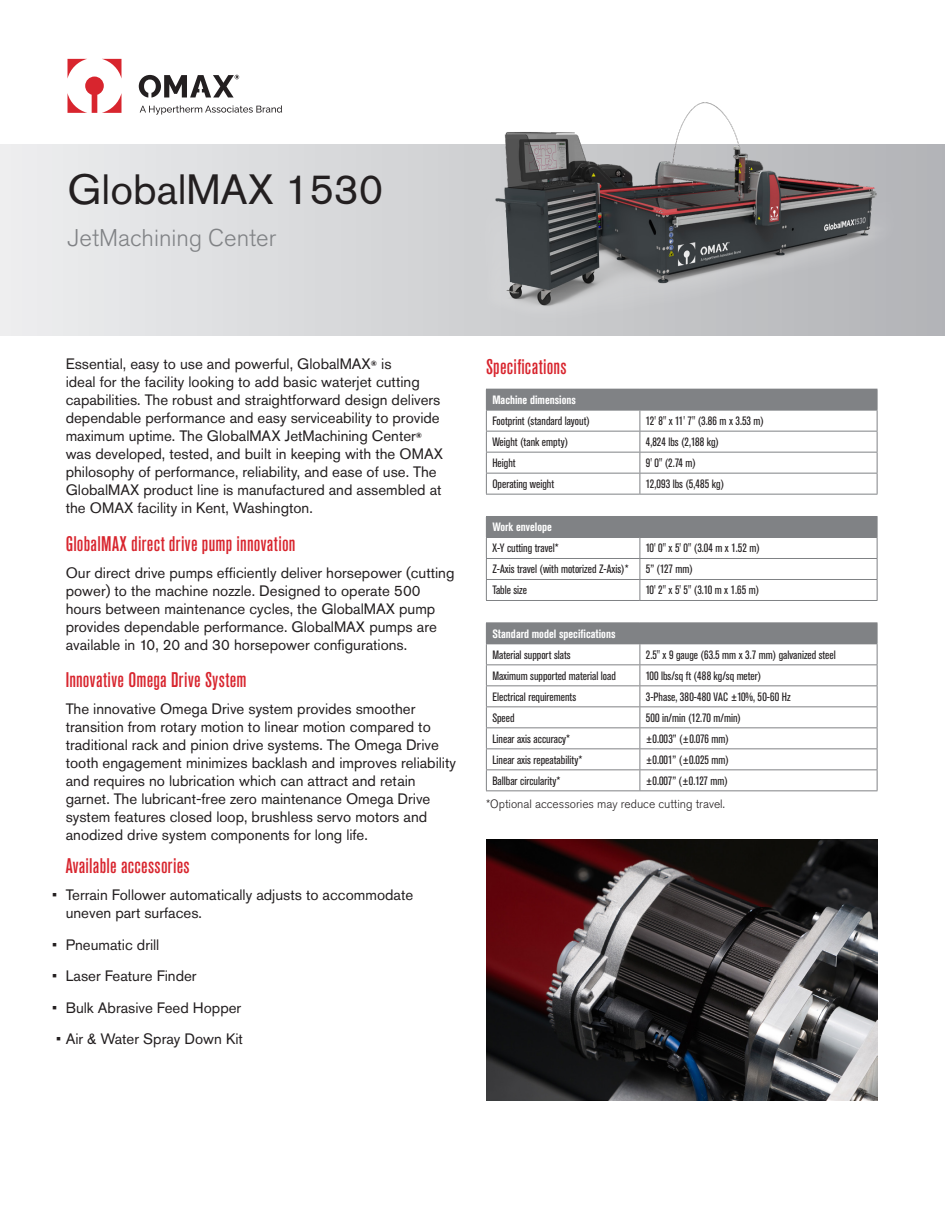
<style>
.page{position:relative;width:945px;height:1215px;background:#fff}
.page>*{position:absolute;margin:0;border:0;box-sizing:border-box;transform-origin:0 0}
.Cover_title_Data_-_28_30_reg_black{font:42px "Akzidenz Grotesk Pro";color:#231f20}
.Cover_subtitle_-_16_22_lgt_gray{font:300 24px "Akzidenz Grotesk Pro";color:#808285}
.Head_B_indent_-_14_16_med_cond_red{font:500 condensed 21px "Akzidenz Grotesk Pro";letter-spacing:.015em;color:#d8252e}
.Head_B_-_14_16_med_cond_red{font:500 condensed 21px "Akzidenz Grotesk Pro";letter-spacing:.015em;color:#d8252e}
.Text_10_12{font:15px/18px "Akzidenz Grotesk Pro";color:#231f20}
.Head_B_indent_-_14_16_med_cond_red-2{font:15px/18px "Akzidenz Grotesk Pro";color:#231f20}
.Text_Bullets_-_space_after{font:15px/18px "Akzidenz Grotesk Pro";color:#231f20}
.Table_Text_left_-_8_9_reg_cond_black{font:condensed 12px "Akzidenz Grotesk Pro";color:#231f20}
.Table_Head_left_-_8_9_bold_cond_white{font:700 condensed 12px "Akzidenz Grotesk Pro";color:#fff}
.Primary_Text{font:300 12px "Akzidenz Grotesk Pro";color:#231f20}
</style>
<div class="page">
<div style="left:0;top:144px;width:945px;height:191px;background:linear-gradient(to right,#edeeef,#b2b3b6)"></div>
<svg style="left:68px;top:59px;width:53px;height:54px"></svg>
<svg style="left:139px;top:75px;width:100px;height:23px"></svg>
<svg style="left:140px;top:105px;width:142px;height:10px"></svg>
<img style="left:471px;top:102px;width:430px;height:228px">
<div style="left:486px;top:389px;width:391px;height:21px;background:#808285"></div>
<hr style="left:640px;top:389px;width:238px;height:1px;background:#808285">
<hr style="left:486px;top:410px;width:154px;height:1px;background:#808285">
<hr style="left:640px;top:410px;width:238px;height:1px;background:#808285">
<hr style="left:486px;top:431px;width:154px;height:1px;background:#808285">
<hr style="left:640px;top:431px;width:238px;height:1px;background:#808285">
<hr style="left:486px;top:452px;width:154px;height:1px;background:#808285">
<hr style="left:640px;top:452px;width:238px;height:1px;background:#808285">
<hr style="left:486px;top:473px;width:154px;height:1px;background:#808285">
<svg style="left:486px;top:410px;width:1px;height:84px"></svg>
<hr style="left:640px;top:473px;width:238px;height:1px;background:#808285">
<svg style="left:640px;top:411px;width:1px;height:83px"></svg>
<svg style="left:877px;top:390px;width:1px;height:104px"></svg>
<hr style="left:486px;top:494px;width:154px;height:1px;background:#808285">
<hr style="left:640px;top:494px;width:238px;height:1px;background:#808285">
<div style="left:486px;top:516px;width:391px;height:21px;background:#808285"></div>
<hr style="left:640px;top:516px;width:238px;height:1px;background:#808285">
<hr style="left:486px;top:537px;width:154px;height:1px;background:#808285">
<hr style="left:640px;top:537px;width:238px;height:1px;background:#808285">
<hr style="left:486px;top:558px;width:154px;height:1px;background:#808285">
<hr style="left:640px;top:558px;width:238px;height:1px;background:#808285">
<hr style="left:486px;top:579px;width:154px;height:1px;background:#808285">
<svg style="left:486px;top:538px;width:1px;height:62px"></svg>
<hr style="left:640px;top:579px;width:238px;height:1px;background:#808285">
<svg style="left:640px;top:538px;width:1px;height:62px"></svg>
<svg style="left:877px;top:517px;width:1px;height:83px"></svg>
<hr style="left:486px;top:600px;width:154px;height:1px;background:#808285">
<hr style="left:640px;top:600px;width:238px;height:1px;background:#808285">
<div style="left:486px;top:623px;width:391px;height:21px;background:#808285"></div>
<hr style="left:486px;top:622px;width:154px;height:1px;background:#808285">
<hr style="left:640px;top:622px;width:238px;height:1px;background:#808285">
<hr style="left:486px;top:664px;width:154px;height:1px;background:#808285">
<hr style="left:640px;top:664px;width:238px;height:1px;background:#808285">
<hr style="left:486px;top:685px;width:154px;height:1px;background:#808285">
<hr style="left:640px;top:685px;width:238px;height:1px;background:#808285">
<hr style="left:486px;top:706px;width:154px;height:1px;background:#808285">
<hr style="left:640px;top:706px;width:238px;height:1px;background:#808285">
<hr style="left:486px;top:727px;width:154px;height:1px;background:#808285">
<hr style="left:640px;top:727px;width:238px;height:1px;background:#808285">
<hr style="left:486px;top:748px;width:154px;height:1px;background:#808285">
<hr style="left:640px;top:748px;width:238px;height:1px;background:#808285">
<hr style="left:486px;top:769px;width:154px;height:1px;background:#808285">
<svg style="left:486px;top:644px;width:1px;height:146px"></svg>
<hr style="left:640px;top:769px;width:238px;height:1px;background:#808285">
<svg style="left:640px;top:644px;width:1px;height:146px"></svg>
<svg style="left:877px;top:623px;width:1px;height:167px"></svg>
<hr style="left:486px;top:790px;width:154px;height:1px;background:#808285">
<hr style="left:640px;top:790px;width:238px;height:1px;background:#808285">
<img style="left:486px;top:839px;width:392px;height:261px">
<p class="Cover_title_Data_-_28_30_reg_black" style="left:68px;top:162px;width:317px">GlobalMAX 1530</p>
<p class="Cover_subtitle_-_16_22_lgt_gray" style="left:68px;top:222px;width:210px">JetMachining Center</p>
<p class="Text_10_12" style="left:66px;top:355px;width:379px">Essential, easy to use and powerful, GlobalMAX<sup>®</sup> is<br>ideal for the facility looking to add basic waterjet cutting capabilities. The robust and straightforward design delivers dependable performance and easy serviceability to provide maximum uptime. The GlobalMAX JetMachining Center<sup>® </sup>was developed, tested, and built in keeping with the OMAX philosophy of performance, reliability, and ease of use. The GlobalMAX product line is manufactured and assembled at the OMAX facility in Kent, Washington.</p>
<p class="Head_B_indent_-_14_16_med_cond_red" style="left:66px;top:530px;width:231px">GlobalMAX direct drive pump innovation</p>
<p class="Text_10_12" style="left:66px;top:563px;width:390px">Our direct drive pumps efficiently deliver horsepower (cutting power) to the machine nozzle. Designed to operate 500 hours between maintenance cycles, the GlobalMAX pump provides dependable performance. GlobalMAX pumps are available in 10, 20 and 30 horsepower configurations.</p>
<p class="Head_B_indent_-_14_16_med_cond_red" style="left:66px;top:666px;width:183px">Innovative Omega Drive System</p>
<p class="Head_B_indent_-_14_16_med_cond_red-2" style="left:66px;top:700px;width:392px">The innovative Omega Drive system provides smoother transition from rotary motion to linear motion compared to traditional rack and pinion drive systems. The Omega Drive tooth engagement minimizes backlash and improves reliability and requires no lubrication which can attract and retain garnet. The lubricant-free zero maintenance Omega Drive system features closed loop, brushless servo motors and anodized drive system components for long life.</p>
<p class="Head_B_indent_-_14_16_med_cond_red" style="left:66px;top:852px;width:126px">Available accessories</p>
<p class="Text_Bullets_-_space_after" style="left:66px;top:886px;width:349px;text-indent:-14px">• Terrain Follower automatically adjusts to accommodate uneven part surfaces.</p>
<p class="Text_Bullets_-_space_after" style="left:52px;top:935px;width:109px">• Pneumatic drill</p>
<p class="Text_Bullets_-_space_after" style="left:52px;top:967px;width:146px">• Laser Feature Finder</p>
<p class="Text_Bullets_-_space_after" style="left:52px;top:998px;width:191px">• Bulk Abrasive Feed Hopper</p>
<p class="Text_Bullets_-_space_after" style="left:56px;top:1030px;width:188px">• Air &amp; Water Spray Down Kit</p>
<p class="Head_B_-_14_16_med_cond_red" style="left:486px;top:353px;width:82px">Specifications</p>
<p class="Table_Head_left_-_8_9_bold_cond_white" style="left:492px;top:392px;width:85px">Machine dimensions</p>
<p class="Table_Text_left_-_8_9_reg_cond_black" style="left:492px;top:413px;width:99px">Footprint (standard layout)</p>
<p class="Table_Text_left_-_8_9_reg_cond_black" style="left:646px;top:413px;width:120px">12' 8" x 11' 7" (3.86 m x 3.53 m)</p>
<p class="Table_Text_left_-_8_9_reg_cond_black" style="left:492px;top:434px;width:77px">Weight (tank empty)</p>
<p class="Table_Text_left_-_8_9_reg_cond_black" style="left:646px;top:434px;width:75px">4,824 lbs (2,188 kg)</p>
<p class="Table_Text_left_-_8_9_reg_cond_black" style="left:492px;top:455px;width:25px">Height</p>
<p class="Table_Text_left_-_8_9_reg_cond_black" style="left:646px;top:455px;width:52px">9' 0" (2.74 m)</p>
<p class="Table_Text_left_-_8_9_reg_cond_black" style="left:492px;top:476px;width:63px">Operating weight</p>
<p class="Table_Text_left_-_8_9_reg_cond_black" style="left:646px;top:476px;width:80px">12,093 lbs (5,485 kg)</p>
<p class="Table_Head_left_-_8_9_bold_cond_white" style="left:492px;top:520px;width:61px">Work envelope</p>
<p class="Table_Text_left_-_8_9_reg_cond_black" style="left:492px;top:541px;width:68px">X-Y cutting travel*</p>
<p class="Table_Text_left_-_8_9_reg_cond_black" style="left:646px;top:541px;width:116px">10' 0" x 5' 0" (3.04 m x 1.52 m)</p>
<p class="Table_Text_left_-_8_9_reg_cond_black" style="left:492px;top:562px;width:138px">Z-Axis travel (with motorized Z-Axis)*</p>
<p class="Table_Text_left_-_8_9_reg_cond_black" style="left:646px;top:562px;width:49px">5” (127 mm)</p>
<p class="Table_Text_left_-_8_9_reg_cond_black" style="left:492px;top:583px;width:36px">Table size</p>
<p class="Table_Text_left_-_8_9_reg_cond_black" style="left:646px;top:583px;width:115px">10' 2" x 5' 5" (3.10 m x 1.65 m)</p>
<p class="Table_Head_left_-_8_9_bold_cond_white" style="left:492px;top:626px;width:125px">Standard model specifications</p>
<p class="Table_Text_left_-_8_9_reg_cond_black" style="left:492px;top:647px;width:80px">Material support slats</p>
<p class="Table_Text_left_-_8_9_reg_cond_black" style="left:646px;top:647px;width:191px">2.5" x 9 gauge (63.5 mm x 3.7 mm) galvanized steel</p>
<p class="Table_Text_left_-_8_9_reg_cond_black" style="left:492px;top:668px;width:125px">Maximum supported material load</p>
<p class="Table_Text_left_-_8_9_reg_cond_black" style="left:646px;top:668px;width:117px">100 lbs/sq ft (488 kg/sq meter)</p>
<p class="Table_Text_left_-_8_9_reg_cond_black" style="left:492px;top:689px;width:85px">Electrical requirements</p>
<p class="Table_Text_left_-_8_9_reg_cond_black" style="left:646px;top:689px;width:146px">3-Phase, 380-480 VAC ±10%, 50-60 Hz</p>
<p class="Table_Text_left_-_8_9_reg_cond_black" style="left:492px;top:710px;width:24px">Speed</p>
<p class="Table_Text_left_-_8_9_reg_cond_black" style="left:646px;top:710px;width:97px">500 in/min (12.70 m/min)</p>
<p class="Table_Text_left_-_8_9_reg_cond_black" style="left:492px;top:731px;width:79px">Linear axis accuracy*</p>
<p class="Table_Text_left_-_8_9_reg_cond_black" style="left:646px;top:731px;width:85px">±0.003” (±0.076 mm)</p>
<p class="Table_Text_left_-_8_9_reg_cond_black" style="left:492px;top:752px;width:91px">Linear axis repeatability*</p>
<p class="Table_Text_left_-_8_9_reg_cond_black" style="left:646px;top:752px;width:85px">±0.001” (±0.025 mm)</p>
<p class="Table_Text_left_-_8_9_reg_cond_black" style="left:492px;top:773px;width:69px">Ballbar circularity*</p>
<p class="Table_Text_left_-_8_9_reg_cond_black" style="left:646px;top:773px;width:84px">±0.007” (±0.127 mm)</p>
<p class="Primary_Text" style="left:486px;top:796px;width:240px">*Optional accessories may reduce cutting travel.</p>
</div>
